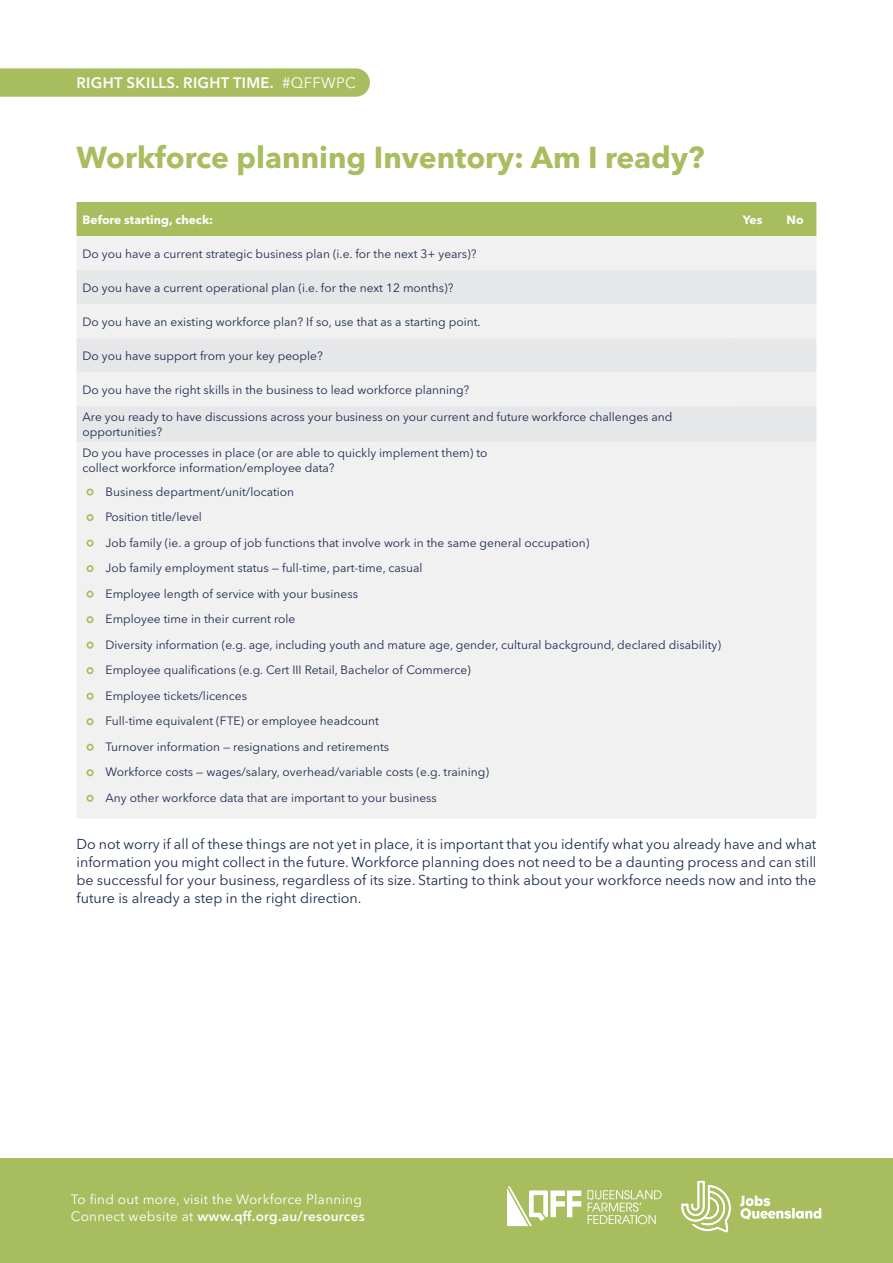
<style>
.page{position:relative;width:893px;height:1263px;background:#fff}
.page>*{position:absolute;margin:0;border:0;box-sizing:border-box;transform-origin:0 0}
.Headings{font:700 30px "Avenir Next LT Pro";color:#a7bd5e}
.t1{font:600 15px "Avenir Next LT Pro";letter-spacing:.02em;color:#fff}
.Body{font:14.25px/18px "Avenir Next LT Pro";color:#1d2a50;text-align:justify}
.t2{font:13.5px/16.5px "Avenir Next LT Pro";letter-spacing:.02em;color:#fff}
.Table_body{font:12px/15px "Avenir Next LT Pro";color:#1d2a50}
.Table_Bold{font:700 12px "Avenir Next LT Pro";color:#fff}
.s1{font-weight:400}
.s2{font-weight:600}
</style>
<div class="page">
<div style="left:77px;top:202px;width:739px;height:34px;background:#a7bd5e"></div>
<div style="left:77px;top:236px;width:739px;height:34px;background:#f1f1f2"></div>
<div style="left:77px;top:270px;width:739px;height:34px;background:#e6e7e8"></div>
<svg style="left:77px;top:304px;width:739px;height:514px;fill:#f1f1f2"></svg>
<div style="left:87px;top:488px;width:7px;height:8px;border:2px solid #a7bd5e;border-radius:50%"></div>
<div style="left:87px;top:514px;width:7px;height:7px;border:2px solid #a7bd5e;border-radius:50%"></div>
<div style="left:87px;top:540px;width:7px;height:7px;border:2px solid #a7bd5e;border-radius:50%"></div>
<div style="left:87px;top:565px;width:7px;height:7px;border:2px solid #a7bd5e;border-radius:50%"></div>
<div style="left:87px;top:591px;width:7px;height:7px;border:2px solid #a7bd5e;border-radius:50%"></div>
<div style="left:87px;top:616px;width:7px;height:7px;border:2px solid #a7bd5e;border-radius:50%"></div>
<div style="left:87px;top:642px;width:7px;height:7px;border:2px solid #a7bd5e;border-radius:50%"></div>
<div style="left:87px;top:667px;width:7px;height:7px;border:2px solid #a7bd5e;border-radius:50%"></div>
<div style="left:87px;top:693px;width:7px;height:7px;border:2px solid #a7bd5e;border-radius:50%"></div>
<div style="left:87px;top:718px;width:7px;height:7px;border:2px solid #a7bd5e;border-radius:50%"></div>
<div style="left:87px;top:744px;width:7px;height:7px;border:2px solid #a7bd5e;border-radius:50%"></div>
<div style="left:87px;top:769px;width:7px;height:7px;border:2px solid #a7bd5e;border-radius:50%"></div>
<div style="left:87px;top:795px;width:7px;height:7px;border:2px solid #a7bd5e;border-radius:50%"></div>
<div style="left:0;top:1159px;width:893px;height:104px;background:#a7bd5e"></div>
<svg style="left:0;top:68px;width:370px;height:29px;background:#a9bf63"></svg>
<svg style="left:681px;top:1181px;width:50px;height:51px"></svg>
<svg style="left:740px;top:1195px;width:81px;height:25px"></svg>
<svg style="left:507px;top:1186px;width:74px;height:40px"></svg>
<svg style="left:587px;top:1190px;width:75px;height:34px"></svg>
<p class="t1" style="left:77px;top:74px;width:281px">RIGHT SKILLS. RIGHT TIME. <span class="s1">#QFFWPC</span></p>
<p class="Headings" style="left:77px;top:139px;width:629px">Workforce planning Inventory: Am I ready?</p>
<p class="Table_Bold" style="left:83px;top:212px;width:132px">Before starting, check:</p>
<p class="Table_Bold" style="left:743px;top:212px;width:21px">Yes</p>
<p class="Table_Bold" style="left:787px;top:212px;width:19px">No</p>
<p class="Table_body" style="left:83px;top:246px;width:396px">Do you have a current strategic business plan (i.e. for the next 3+ years)?</p>
<p class="Table_body" style="left:83px;top:280px;width:372px">Do you have a current operational plan (i.e. for the next 12 months)?</p>
<p class="Table_body" style="left:83px;top:314px;width:400px">Do you have an existing workforce plan? If so, use that as a starting point.</p>
<p class="Table_body" style="left:83px;top:348px;width:242px">Do you have support from your key people?</p>
<p class="Table_body" style="left:83px;top:382px;width:388px">Do you have the right skills in the business to lead workforce planning?</p>
<p class="Table_body" style="left:83px;top:409px;width:591px">Are you ready to have discussions across your business on your current and future workforce challenges and opportunities?</p>
<p class="Table_body" style="left:83px;top:446px;width:406px">Do you have processes in place (or are able to quickly implement them) to collect workforce information/employee data?</p>
<p class="Table_body" style="left:106px;top:484px;width:190px">Business department/unit/location</p>
<p class="Table_body" style="left:106px;top:509px;width:98px">Position title/level</p>
<p class="Table_body" style="left:106px;top:535px;width:485px">Job family (ie. a group of job functions that involve work in the same general occupation)</p>
<p class="Table_body" style="left:106px;top:560px;width:318px">Job family employment status — full-time, part-time, casual</p>
<p class="Table_body" style="left:106px;top:586px;width:254px">Employee length of service with your business</p>
<p class="Table_body" style="left:106px;top:611px;width:191px">Employee time in their current role</p>
<p class="Table_body" style="left:106px;top:637px;width:617px">Diversity information (e.g. age, including youth and mature age, gender, cultural background, declared disability)</p>
<p class="Table_body" style="left:106px;top:662px;width:367px">Employee qualifications (e.g. Cert III Retail, Bachelor of Commerce)</p>
<p class="Table_body" style="left:106px;top:688px;width:143px">Employee tickets/licences</p>
<p class="Table_body" style="left:106px;top:713px;width:275px">Full-time equivalent (FTE) or employee headcount</p>
<p class="Table_body" style="left:106px;top:739px;width:285px">Turnover information — resignations and retirements</p>
<p class="Table_body" style="left:106px;top:764px;width:385px">Workforce costs — wages/salary, overhead/variable costs (e.g. training)</p>
<p class="Table_body" style="left:106px;top:790px;width:333px">Any other workforce data that are important to your business</p>
<p class="Body" style="left:77px;top:835px;width:741px">Do not worry if all of these things are not yet in place, it is important that you identify what you already have and what information you might collect in the future. Workforce planning does not need to be a daunting process and can still be successful for your business, regardless of its size. Starting to think about your workforce needs now and into the future is already a step in the right direction.</p>
<p class="t2" style="left:71px;top:1191px;width:295px">To find out more, visit the Workforce Planning<br>Connect website at <span class="s2">www.qff.org.au/resources</span></p>
</div>
